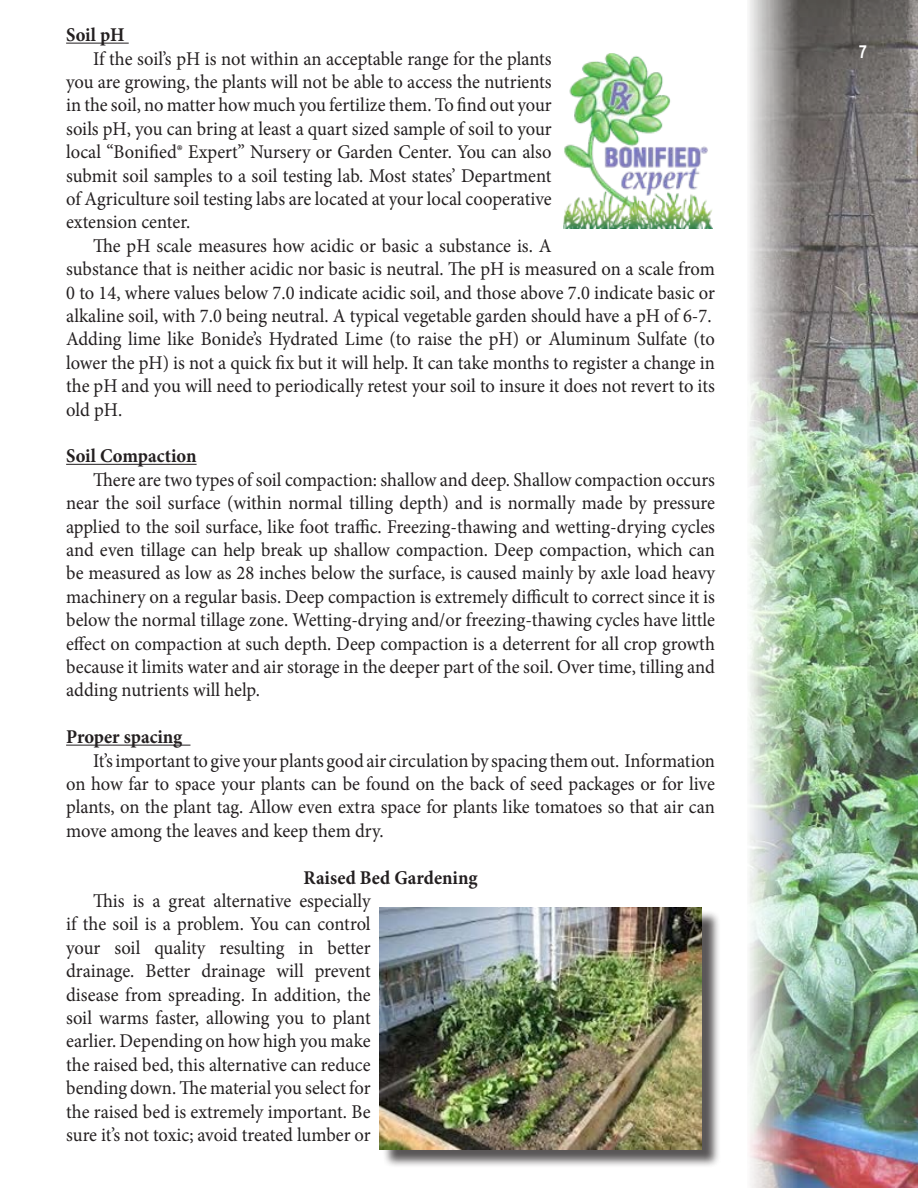
<style>
.page{position:relative;width:918px;height:1188px;background:#fff}
.page>*{position:absolute;margin:0;border:0;box-sizing:border-box;transform-origin:0 0}
.t1{font:19.5px/23.4px "Minion Pro";color:#231f20;text-align:justify;scale:.95 1}
.t2{font:700 19.5px "Minion Pro";color:#231f20;scale:.95 1}
.t3{font:700 18px "Arial Narrow";color:#fff}
</style>
<div class="page">
<img style="left:749px;top:0;width:169px;height:1188px">
<hr style="left:66px;top:43px;width:63px;height:1px;background:#231f20">
<hr style="left:66px;top:464px;width:131px;height:1px;background:#231f20">
<hr style="left:66px;top:745px;width:124px;height:1px;background:#231f20">
<img style="left:564px;top:54px;width:149px;height:174px">
<div style="left:382px;top:910px;width:339px;height:258px;background:#231f20;opacity:.75"></div>
<img style="left:380px;top:908px;width:322px;height:241px">
<p class="t2" style="left:66px;top:21px;width:63px">Soil pH</p>
<p class="t1" style="left:66px;top:47px;width:513px;text-indent:27px">If the soil’s pH is not within an acceptable range for the plants you are growing, the plants will not be able to access the nutrients in the soil, no matter how much you fertilize them. To find out your soils pH, you can bring at least a quart sized sample of soil to your local “Bonified® Expert” Nursery or Garden Center. You can also submit soil samples to a soil testing lab. Most states’ Department of Agriculture soil testing labs are located at your local cooperative extension center.</p>
<p class="t1" style="left:66px;top:234px;width:685px;text-align:left;text-indent:27px">The pH scale measures how acidic or basic a substance is. A<br>substance that is neither acidic nor basic is neutral. The pH is measured on a scale from 0 to 14, where values below 7.0 indicate acidic soil, and those above 7.0 indicate basic or alkaline soil, with 7.0 being neutral. A typical vegetable garden should have a pH of 6-7.<br>Adding lime like Bonide’s Hydrated Lime (to raise the pH) or Aluminum Sulfate (to lower the pH) is not a quick fix but it will help. It can take months to register a change in the pH and you will need to periodically retest your soil to insure it does not revert to its old pH.</p>
<p class="t2" style="left:66px;top:442px;width:139px">Soil Compaction</p>
<p class="t1" style="left:66px;top:468px;width:685px;text-indent:27px">There are two types of soil compaction: shallow and deep. Shallow compaction occurs near the soil surface (within normal tilling depth) and is normally made by pressure applied to the soil surface, like foot traffic. Freezing-thawing and wetting-drying cycles and even tillage can help break up shallow compaction. Deep compaction, which can be measured as low as 28 inches below the surface, is caused mainly by axle load heavy machinery on a regular basis. Deep compaction is extremely difficult to correct since it is below the normal tillage zone. Wetting-drying and/or freezing-thawing cycles have little effect on compaction at such depth. Deep compaction is a deterrent for all crop growth because it limits water and air storage in the deeper part of the soil. Over time, tilling and adding nutrients will help.</p>
<p class="t2" style="left:66px;top:723px;width:124px">Proper spacing</p>
<p class="t1" style="left:66px;top:749px;width:685px;text-indent:27px">It’s important to give your plants good air circulation by spacing them out. Information on how far to space your plants can be found on the back of seed packages or for live plants, on the plant tag. Allow even extra space for plants like tomatoes so that air can move among the leaves and keep them dry.</p>
<p class="t2" style="left:304px;top:864px;width:185px">Raised Bed Gardening</p>
<p class="t1" style="left:66px;top:889px;width:322px;text-indent:27px">This is a great alternative especially if the soil is a problem. You can control your soil quality resulting in better drainage. Better drainage will prevent disease from spreading. In addition, the soil warms faster, allowing you to plant earlier. Depending on how high you make the raised bed, this alternative can reduce bending down. The material you select for the raised bed is extremely important. Be sure it’s not toxic; avoid treated lumber or</p>
<p class="t3" style="left:859px;top:38px;width:10px">7</p>
</div>
